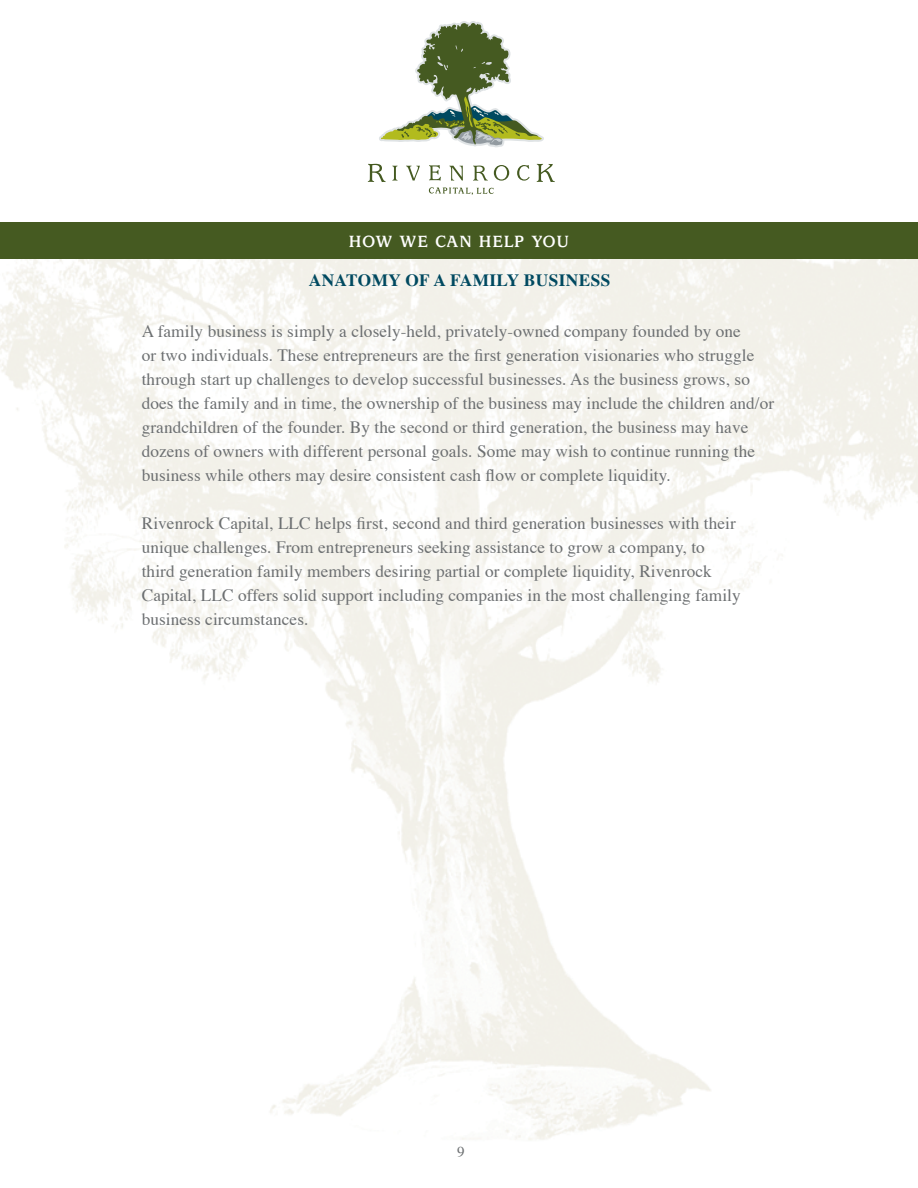
<style>
.page{position:relative;width:918px;height:1188px;background:#fff}
.page>*{position:absolute;margin:0;border:0;box-sizing:border-box;transform-origin:0 0}
.t1{font:700 18px "Usherwood";letter-spacing:.05em;color:#fff}
.t2{font:17.25px/24px "Times";letter-spacing:.005em;color:#6c6f71}
.t3{font:700 17.25px "Times";letter-spacing:.025em;color:#004960}
</style>
<div class="page">
<img style="left:0;top:258px;width:918px;height:882px">
<div style="left:0;top:222px;width:918px;height:36px;background:#455a21"></div>
<svg style="left:368px;top:164px;width:18px;height:18px"></svg>
<svg style="left:392px;top:166px;width:6px;height:15px"></svg>
<svg style="left:406px;top:166px;width:14px;height:15px"></svg>
<svg style="left:429px;top:165px;width:12px;height:16px"></svg>
<svg style="left:449px;top:166px;width:14px;height:15px"></svg>
<svg style="left:473px;top:166px;width:15px;height:15px"></svg>
<svg style="left:494px;top:165px;width:15px;height:16px"></svg>
<svg style="left:517px;top:165px;width:13px;height:16px"></svg>
<svg style="left:537px;top:164px;width:18px;height:18px"></svg>
<svg style="left:429px;top:187px;width:65px;height:8px"></svg>
<svg style="left:379px;top:21px;width:165px;height:127px"></svg>
<p class="t1" style="left:349px;top:231px;width:222px">HOW WE CAN HELP YOU</p>
<p class="t3" style="left:309px;top:263px;width:303px">ANATOMY OF A FAMILY BUSINESS</p>
<p class="t2" style="left:142px;top:318px;width:634px">A family business is simply a closely-held, privately-owned company founded by one<br>or two individuals. These entrepreneurs are the first generation visionaries who struggle through start up challenges to develop successful businesses. As the business grows, so does the family and in time, the ownership of the business may include the children and/or grandchildren of the founder. By the second or third generation, the business may have dozens of owners with different personal goals. Some may wish to continue running the business while others may desire consistent cash flow or complete liquidity.</p>
<p class="t2" style="left:142px;top:510px;width:601px">Rivenrock Capital, LLC helps first, second and third generation businesses with their unique challenges. From entrepreneurs seeking assistance to grow a company, to third generation family members desiring partial or complete liquidity, Rivenrock Capital, LLC offers solid support including companies in the most challenging family business circumstances.</p>
</div>
